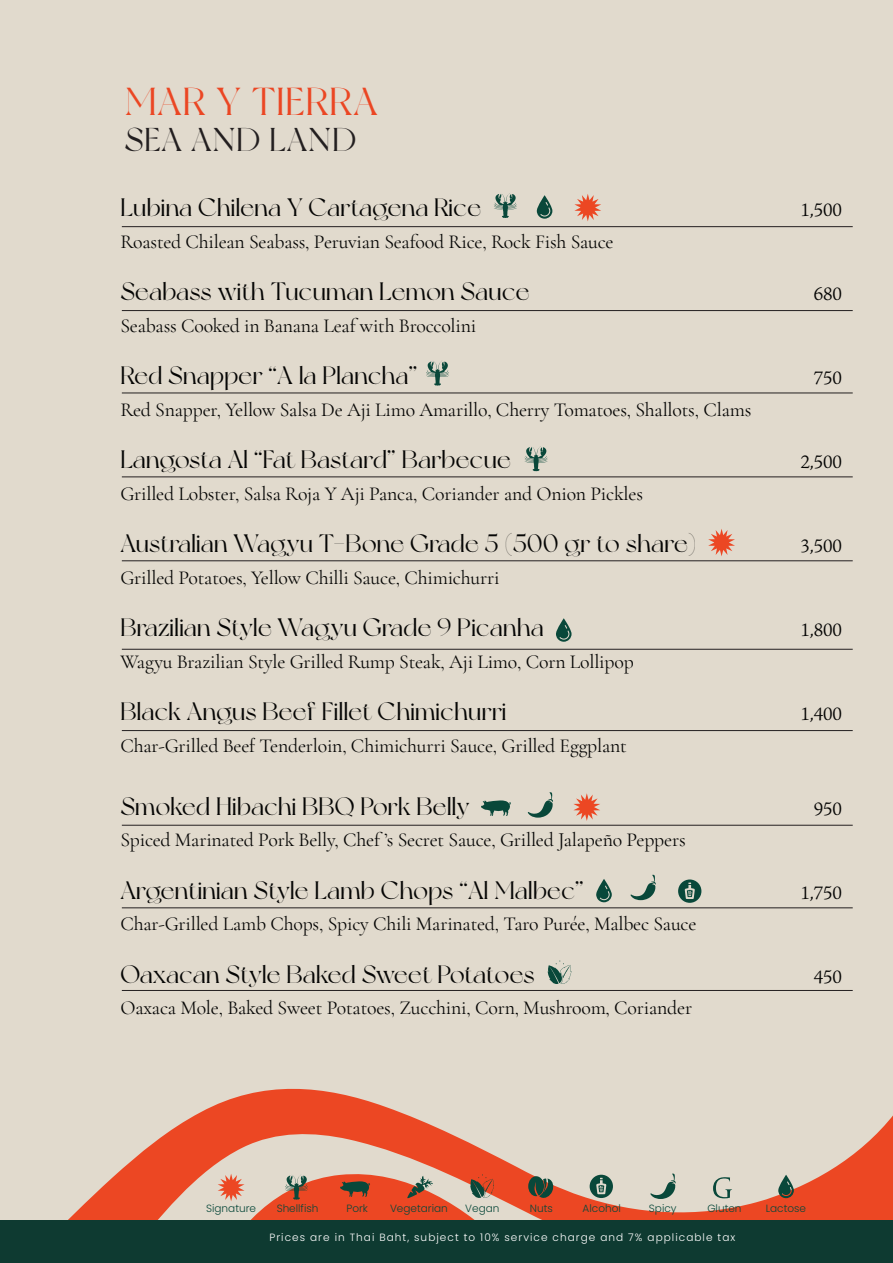
<style>
.page{position:relative;width:893px;height:1263px;background:#fff}
.page>*{position:absolute;margin:0;border:0;box-sizing:border-box;transform-origin:0 0}
.t1{font:39px "New York";letter-spacing:.025em;color:#eb4623}
.t2{font:33px "New York";letter-spacing:.025em;color:#231f20}
.t3{font:25.2px "New York";color:#050504}
.t4{font:19.8px "Cormorant Garamond";letter-spacing:-.01em;color:#050504}
.t5{font:300 19.8px "Adobe Jenson Pro";letter-spacing:-.01em;color:#050504}
.t6{font:300 10.5px "Poppins";color:#09483a}
.t7{font:300 10.5px "Poppins";letter-spacing:.1em;color:#fff}
</style>
<div class="page">
<div style="left:0;top:0;width:893px;height:1259px;background:#e1dacd"></div>
<svg style="left:123px;top:1088px;width:770px;height:132px"></svg>
<div style="left:0;top:1220px;width:893px;height:43px;background:#0e3a31"></div>
<hr style="left:122px;top:226px;width:731px;height:1px;background:#231f20">
<hr style="left:122px;top:310px;width:731px;height:1px;background:#231f20">
<hr style="left:122px;top:393px;width:731px;height:1px;background:#231f20">
<hr style="left:122px;top:477px;width:731px;height:1px;background:#231f20">
<hr style="left:122px;top:560px;width:731px;height:1px;background:#231f20">
<hr style="left:122px;top:649px;width:731px;height:1px;background:#231f20">
<hr style="left:122px;top:730px;width:731px;height:1px;background:#231f20">
<hr style="left:122px;top:825px;width:731px;height:1px;background:#231f20">
<hr style="left:122px;top:907px;width:731px;height:1px;background:#231f20">
<hr style="left:122px;top:990px;width:731px;height:1px;background:#231f20">
<svg style="left:481px;top:800px;width:30px;height:16px"></svg>
<svg style="left:494px;top:193px;width:23px;height:25px"></svg>
<svg style="left:426px;top:360px;width:23px;height:26px"></svg>
<svg style="left:524px;top:446px;width:24px;height:25px"></svg>
<svg style="left:547px;top:960px;width:24px;height:24px"></svg>
<svg style="left:537px;top:195px;width:15px;height:24px"></svg>
<svg style="left:556px;top:618px;width:16px;height:24px"></svg>
<svg style="left:596px;top:879px;width:16px;height:23px"></svg>
<svg style="left:528px;top:792px;width:25px;height:26px"></svg>
<svg style="left:630px;top:874px;width:26px;height:26px"></svg>
<svg style="left:678px;top:879px;width:23px;height:24px"></svg>
<svg style="left:68px;top:1168px;width:752px;height:52px"></svg>
<svg style="left:574px;top:194px;width:27px;height:27px"></svg>
<svg style="left:708px;top:529px;width:27px;height:27px"></svg>
<svg style="left:573px;top:793px;width:27px;height:28px"></svg>
<h1 class="t1" style="left:125px;top:78px;width:255px">MAR Y TIERRA</h1>
<h2 class="t2" style="left:125px;top:120px;width:233px">SEA AND LAND</h2>
<p class="t3" style="left:120px;top:192px;width:362px">Lubina Chilena Y Cartagena Rice</p>
<p class="t5" style="left:801px;top:199px;width:43px">1,500</p>
<p class="t4" style="left:120px;top:229px;width:495px">Roasted Chilean Seabass, Peruvian Seafood Rice, Rock Fish Sauce</p>
<p class="t3" style="left:120px;top:276px;width:411px">Seabass with Tucuman Lemon Sauce</p>
<p class="t5" style="left:814px;top:283px;width:30px">680</p>
<p class="t4" style="left:120px;top:313px;width:357px">Seabass Cooked in Banana Leaf with Broccolini</p>
<p class="t3" style="left:120px;top:360px;width:299px">Red Snapper “A la Plancha”</p>
<p class="t5" style="left:814px;top:367px;width:30px">750</p>
<p class="t4" style="left:120px;top:397px;width:632px">Red Snapper, Yellow Salsa De Aji Limo Amarillo, Cherry Tomatoes, Shallots, Clams</p>
<p class="t3" style="left:120px;top:444px;width:392px">Langosta Al “Fat Bastard” Barbecue</p>
<p class="t5" style="left:801px;top:451px;width:43px">2,500</p>
<p class="t4" style="left:120px;top:481px;width:524px">Grilled Lobster, Salsa Roja Y Aji Panca, Coriander and Onion Pickles</p>
<p class="t3" style="left:120px;top:528px;width:577px">Australian Wagyu T-Bone Grade 5 (500 gr to share)</p>
<p class="t5" style="left:801px;top:535px;width:43px">3,500</p>
<p class="t4" style="left:120px;top:565px;width:381px">Grilled Potatoes, Yellow Chilli Sauce, Chimichurri</p>
<p class="t3" style="left:120px;top:612px;width:425px">Brazilian Style Wagyu Grade 9 Picanha</p>
<p class="t5" style="left:801px;top:619px;width:43px">1,800</p>
<p class="t4" style="left:120px;top:649px;width:515px">Wagyu Brazilian Style Grilled Rump Steak, Aji Limo, Corn Lollipop</p>
<p class="t3" style="left:120px;top:696px;width:388px">Black Angus Beef Fillet Chimichurri</p>
<p class="t5" style="left:801px;top:703px;width:43px">1,400</p>
<p class="t4" style="left:120px;top:733px;width:508px">Char-Grilled Beef Tenderloin, Chimichurri Sauce, Grilled Eggplant</p>
<p class="t3" style="left:120px;top:791px;width:351px">Smoked Hibachi BBQ Pork Belly</p>
<p class="t5" style="left:814px;top:797px;width:30px">950</p>
<p class="t4" style="left:120px;top:828px;width:567px">Spiced Marinated Pork Belly, Chef ’s Secret Sauce, Grilled Jalapeño Peppers</p>
<p class="t3" style="left:120px;top:875px;width:465px">Argentinian Style Lamb Chops “Al Malbec”</p>
<p class="t5" style="left:801px;top:881px;width:43px">1,750</p>
<p class="t4" style="left:120px;top:912px;width:578px">Char-Grilled Lamb Chops, Spicy Chili Marinated, Taro Purée, Malbec Sauce</p>
<p class="t3" style="left:120px;top:959px;width:416px">Oaxacan Style Baked Sweet Potatoes</p>
<p class="t5" style="left:814px;top:965px;width:30px">450</p>
<p class="t4" style="left:120px;top:996px;width:573px">Oaxaca Mole, Baked Sweet Potatoes, Zucchini, Corn, Mushroom, Coriander</p>
<p class="t6" style="left:206px;top:1202px;width:51px">Signature</p>
<p class="t6" style="left:277px;top:1202px;width:43px">Shellfish</p>
<p class="t6" style="left:346px;top:1202px;width:23px">Pork</p>
<p class="t6" style="left:390px;top:1202px;width:59px">Vegetarian</p>
<p class="t6" style="left:465px;top:1202px;width:36px">Vegan</p>
<p class="t6" style="left:530px;top:1202px;width:24px">Nuts</p>
<p class="t6" style="left:583px;top:1202px;width:40px">Alcohol</p>
<p class="t6" style="left:649px;top:1202px;width:29px">Spicy</p>
<p class="t6" style="left:707px;top:1202px;width:36px">Gluten</p>
<p class="t6" style="left:766px;top:1202px;width:42px">Lactose</p>
<p class="t7" style="left:269px;top:1231px;width:467px">Prices are in Thai Baht, subject to 10% service charge and 7% applicable tax</p>
</div>
